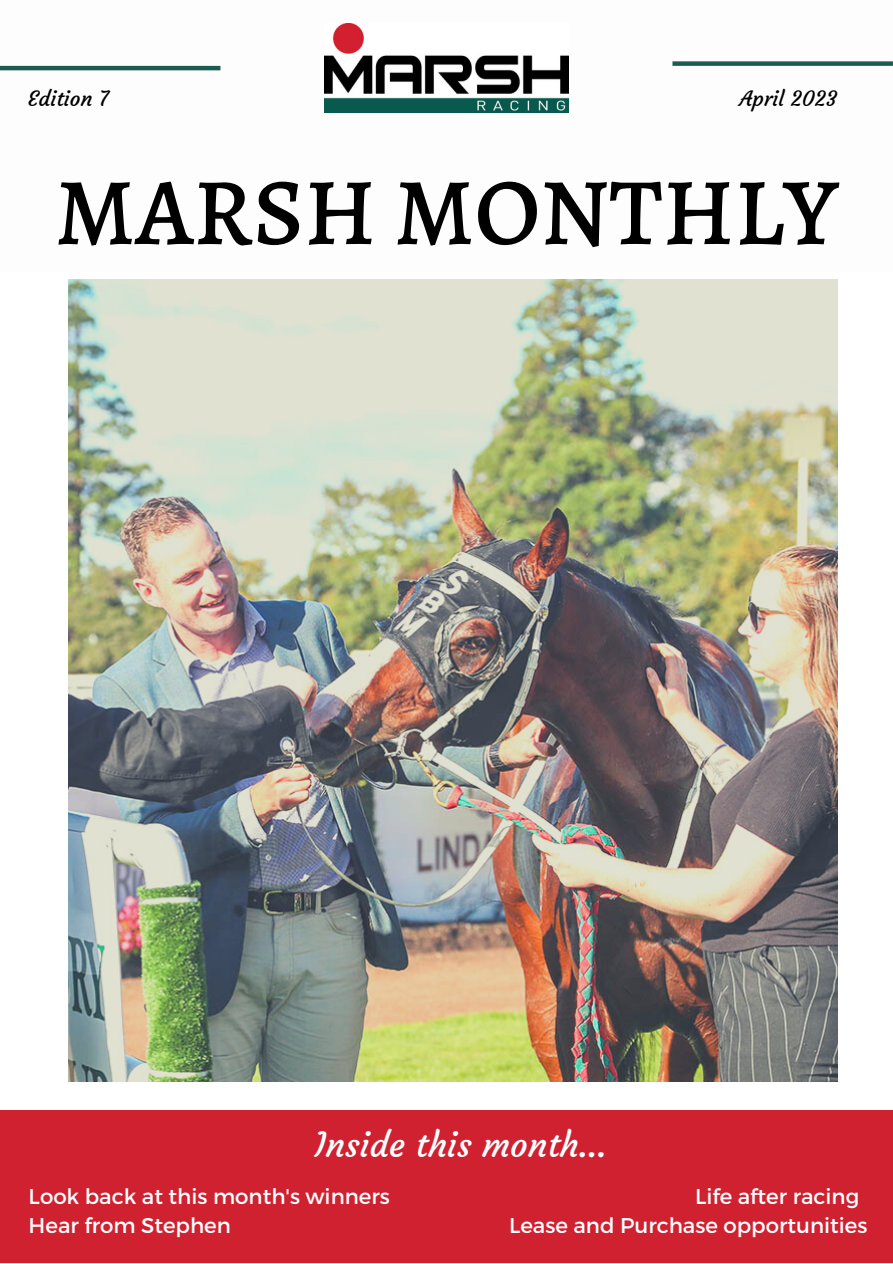
<style>
.page{position:relative;width:893px;height:1264px;background:#fff}
.page>*{position:absolute;margin:0;border:0;box-sizing:border-box;transform-origin:0 0}
.t1{font:500 95.7px "Alegreya";color:#000}
.t2{font:34.5px "Courgette";color:#fff}
.t3{font:21.3px/29.2px "Montserrat";color:#fff}
.t4{font:21px "Courgette";color:#000}
</style>
<div class="page">
<img style="left:68px;top:279px;width:769px;height:802px">
<img style="left:324px;top:23px;width:244px;height:89px">
<hr style="left:0;top:66px;width:220px;height:4px;background:#1a5c50">
<div style="left:672px;top:61px;width:220px;height:5px;background:#1a5c50"></div>
<div style="left:0;top:1110px;width:892px;height:152px;background:#d02131"></div>
<p class="t4" style="left:28px;top:85px;width:82px">Edition 7</p>
<p class="t4" style="left:739px;top:85px;width:99px">April 2023</p>
<h1 class="t1" style="left:55px;top:147px;width:784px">MARSH MONTHLY</h1>
<h2 class="t2" style="left:314px;top:1123px;width:294px">Inside this month...</h2>
<p class="t3" style="left:29px;top:1180px;width:362px">Look back at this month's winners<br>Hear from Stephen</p>
<p class="t3" style="left:695px;top:1180px;width:166px">Life after racing</p>
<p class="t3" style="left:509px;top:1209px;width:360px">Lease and Purchase opportunities</p>
</div>
